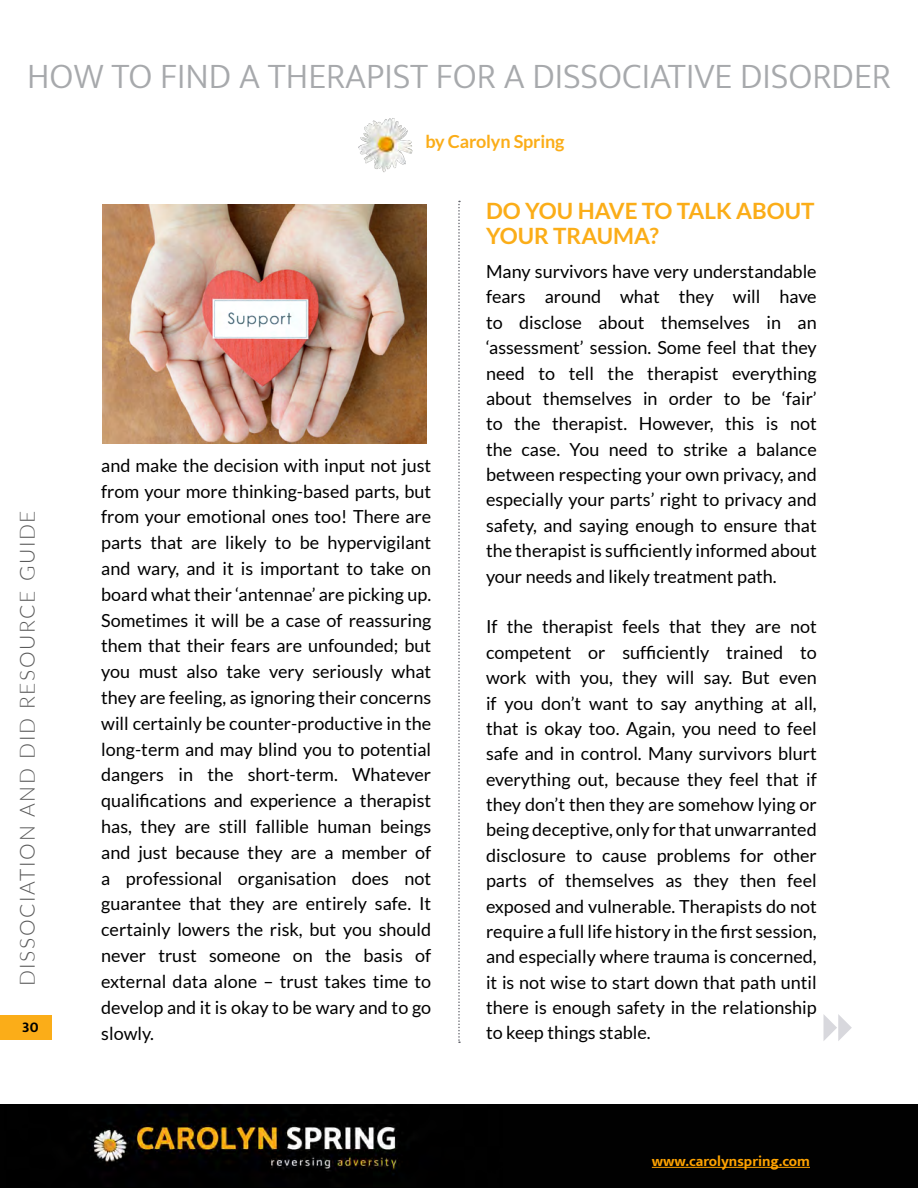
<style>
.page{position:relative;width:918px;height:1188px;background:#fff}
.page>*{position:absolute;margin:0;border:0;box-sizing:border-box;transform-origin:0 0}
.t1{font:300 36px "Mukta";color:#a7a9ac}
.t2{font:700 22.5px/25.3px "Lato";color:#fbad18}
.t3{font:300 21px "Lato";letter-spacing:.08em;color:#5a5a5a}
.t4{font:18px/25.3px "Lato";color:#000;text-align:justify}
.t5{font:700 18px "Lato";letter-spacing:-.01em;color:#fbad18}
.t6{font:700 15px "Mukta";color:#ffa300}
.t7{font:700 15px "Mukta";color:#000}
</style>
<div class="page">
<svg style="left:458px;top:201px;width:2px;height:842px"></svg>
<img style="left:358px;top:118px;width:55px;height:54px">
<img style="left:103px;top:204px;width:324px;height:240px">
<div style="left:0;top:1104px;width:918px;height:84px;background:#010101"></div>
<img style="left:93px;top:1114px;width:307px;height:61px">
<hr style="left:652px;top:1167px;width:158px;height:1px;background:#ffa300">
<svg style="left:824px;top:1014px;width:28px;height:27px"></svg>
<div style="left:0;top:1015px;width:51px;height:25px;background:#fbad18"></div>
<h1 class="t1" style="left:27px;top:54px;width:865px">HOW TO FIND A THERAPIST FOR A DISSOCIATIVE DISORDER</h1>
<p class="t3" style="left:13px;top:986px;width:478px;rotate:-90deg">DISSOCIATION AND DID RESOURCE GUIDE</p>
<p class="t7" style="left:22px;top:1018px;width:18px">30</p>
<p class="t5" style="left:425px;top:131px;width:140px">by Carolyn Spring</p>
<p class="t4" style="left:101px;top:452px;width:332px;line-height:25.8px">and make the decision with input not just from your more thinking-based parts, but from your emotional ones too! There are parts that are likely to be hypervigilant and wary, and it is important to take on board what their ‘antennae’ are picking up.<br>Sometimes it will be a case of reassuring them that their fears are unfounded; but you must also take very seriously what they are feeling, as ignoring their concerns will certainly be counter-productive in the long-term and may blind you to potential dangers in the short-term. Whatever qualifications and experience a therapist has, they are still fallible human beings and just because they are a member of a professional organisation does not guarantee that they are entirely safe. It certainly lowers the risk, but you should never trust someone on the basis of external data alone – trust takes time to develop and it is okay to be wary and to go slowly.</p>
<p class="t2" style="left:486px;top:198px;width:330px">DO YOU HAVE TO TALK ABOUT<br>YOUR TRAUMA?</p>
<p class="t4" style="left:486px;top:259px;width:332px">Many survivors have very understandable fears around what they will have to disclose about themselves in an ‘assessment’ session. Some feel that they need to tell the therapist everything about themselves in order to be ‘fair’ to the therapist. However, this is not the case. You need to strike a balance between respecting your own privacy, and especially your parts’ right to privacy and safety, and saying enough to ensure that the therapist is sufficiently informed about your needs and likely treatment path.</p>
<p class="t4" style="left:486px;top:614px;width:332px">If the therapist feels that they are not competent or sufficiently trained to work with you, they will say. But even if you don’t want to say anything at all, that is okay too. Again, you need to feel safe and in control. Many survivors blurt everything out, because they feel that if they don’t then they are somehow lying or being deceptive, only for that unwarranted disclosure to cause problems for other parts of themselves as they then feel exposed and vulnerable. Therapists do not require a full life history in the first session, and especially where trauma is concerned, it is not wise to start down that path until there is enough safety in the relationship to keep things stable.</p>
<p class="t6" style="left:652px;top:1152px;width:160px">www.carolynspring.com</p>
</div>
